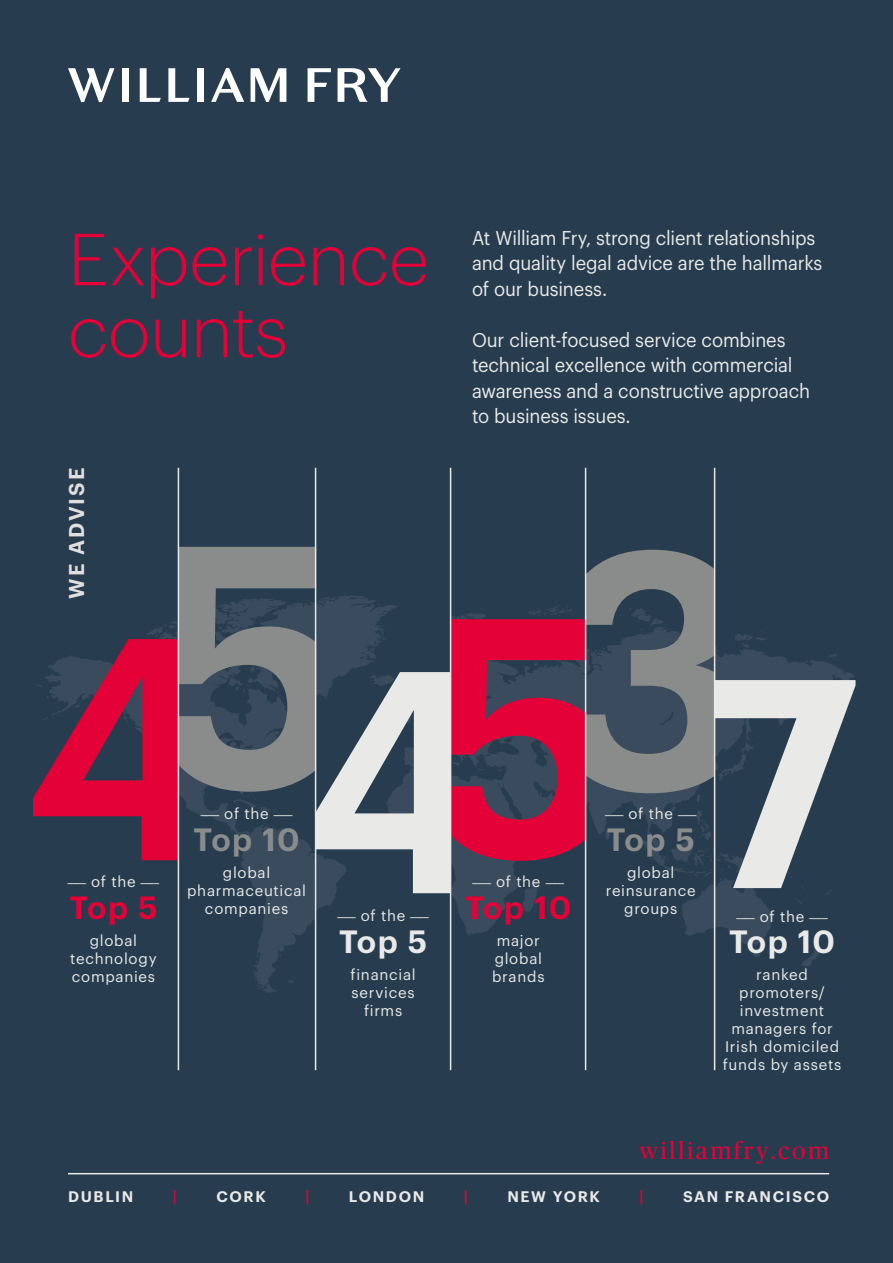
<style>
.page{position:relative;width:893px;height:1263px;background:#273c4e}
.page>*{position:absolute;margin:0;border:0;box-sizing:border-box;transform-origin:0 0}
.t1{font:300 72px/72px "Graphik";letter-spacing:-.005em;color:#e40138}
.t2{font:600 31.5px "Graphik";letter-spacing:.04em;color:#e40138}
.t3{font:600 31.5px "Graphik";letter-spacing:.04em;color:#898c8a}
.t4{font:600 31.5px "Graphik";letter-spacing:.04em;color:#e9eae8}
.t5{font:24px "Publico";letter-spacing:.1em;color:#e40138}
.t6{font:600 21px "Graphik";letter-spacing:.09em;color:#e1dfde}
.t7{font:19.5px/25.5px "Graphik";letter-spacing:-.005em;color:#e9eae8;scale:.94 1}
.t8{font:15px/18px "Graphik";letter-spacing:.05em;color:#e9eae8;text-align:center}
.t9{font:600 15px "Graphik";letter-spacing:.105em;color:#e9eae8}
.t10{font:600 15px "Graphik";color:#e40138}
.s1{font-size:12px}
</style>
<div class="page">
<svg style="left:177px;top:680px;width:680px;height:314px"></svg>
<hr style="left:68px;top:1173px;width:761px;height:1px;background:#e9eae8">
<svg style="left:33px;top:547px;width:822px;height:346px"></svg>
<hr style="left:178px;top:468px;width:1px;height:602px;background:#e9eae8">
<hr style="left:315px;top:468px;width:1px;height:602px;background:#e9eae8">
<hr style="left:450px;top:468px;width:1px;height:602px;background:#e9eae8">
<hr style="left:585px;top:468px;width:1px;height:602px;background:#e9eae8">
<hr style="left:714px;top:468px;width:1px;height:602px;background:#e9eae8">
<svg style="left:308px;top:68px;width:23px;height:34px"></svg>
<svg style="left:68px;top:68px;width:46px;height:34px"></svg>
<div style="left:122px;top:68px;width:7px;height:34px;background:#fff"></div>
<svg style="left:140px;top:68px;width:21px;height:34px"></svg>
<svg style="left:168px;top:68px;width:21px;height:34px"></svg>
<div style="left:198px;top:68px;width:6px;height:34px;background:#fff"></div>
<svg style="left:211px;top:68px;width:33px;height:34px"></svg>
<svg style="left:251px;top:68px;width:35px;height:34px"></svg>
<svg style="left:338px;top:68px;width:63px;height:34px"></svg>
<h1 class="t1" style="left:68px;top:218px;width:362px">Experience counts</h1>
<h3 class="t7" style="left:472px;top:223px;width:374px">At William Fry, strong client relationships and quality legal advice are the hallmarks of our business.</h3>
<h3 class="t7" style="left:472px;top:325px;width:361px">Our client-focused service combines technical excellence with commercial awareness and a constructive approach to business issues.</h3>
<h3 class="t6" style="left:60px;top:599px;width:132px;rotate:-90deg">WE ADVISE</h3>
<p class="t8" style="left:67px;top:871px;width:94px"><span class="s1">——</span> of the <span class="s1">——</span></p>
<h2 class="t2" style="left:69px;top:883px;width:90px">Top 5</h2>
<p class="t8" style="left:70px;top:930px;width:88px">global technology companies</p>
<p class="t8" style="left:200px;top:803px;width:94px"><span class="s1">——</span> of the <span class="s1">——</span></p>
<h2 class="t3" style="left:194px;top:815px;width:107px">Top 10</h2>
<p class="t8" style="left:187px;top:862px;width:121px">global pharmaceutical companies</p>
<p class="t8" style="left:337px;top:905px;width:94px"><span class="s1">——</span> of the <span class="s1">——</span></p>
<h2 class="t4" style="left:339px;top:917px;width:90px">Top 5</h2>
<p class="t8" style="left:351px;top:964px;width:67px">financial services firms</p>
<p class="t8" style="left:472px;top:871px;width:94px"><span class="s1">——</span> of the <span class="s1">——</span></p>
<h2 class="t2" style="left:465px;top:883px;width:107px">Top 10</h2>
<p class="t8" style="left:492px;top:930px;width:54px">major global brands</p>
<p class="t8" style="left:604px;top:803px;width:94px"><span class="s1">——</span> of the <span class="s1">——</span></p>
<h2 class="t3" style="left:607px;top:815px;width:90px">Top 5</h2>
<p class="t8" style="left:606px;top:862px;width:91px">global reinsurance groups</p>
<p class="t8" style="left:736px;top:906px;width:94px"><span class="s1">——</span> of the <span class="s1">——</span></p>
<h2 class="t4" style="left:729px;top:917px;width:107px">Top 10</h2>
<p class="t8" style="left:723px;top:964px;width:120px">ranked promoters/ investment managers for<br>Irish domiciled funds by assets</p>
<h3 class="t5" style="left:639px;top:1134px;width:191px">williamfry.com</h3>
<p class="t9" style="left:68px;top:1185px;width:67px">DUBLIN</p>
<p class="t10" style="left:173px;top:1185px;width:5px">|</p>
<p class="t9" style="left:216px;top:1185px;width:51px">CORK</p>
<p class="t10" style="left:305px;top:1185px;width:5px">|</p>
<p class="t9" style="left:349px;top:1185px;width:77px">LONDON</p>
<p class="t10" style="left:464px;top:1185px;width:5px">|</p>
<p class="t9" style="left:507px;top:1185px;width:94px">NEW YORK</p>
<p class="t10" style="left:640px;top:1185px;width:5px">|</p>
<p class="t9" style="left:683px;top:1185px;width:148px">SAN FRANCISCO</p>
</div>
